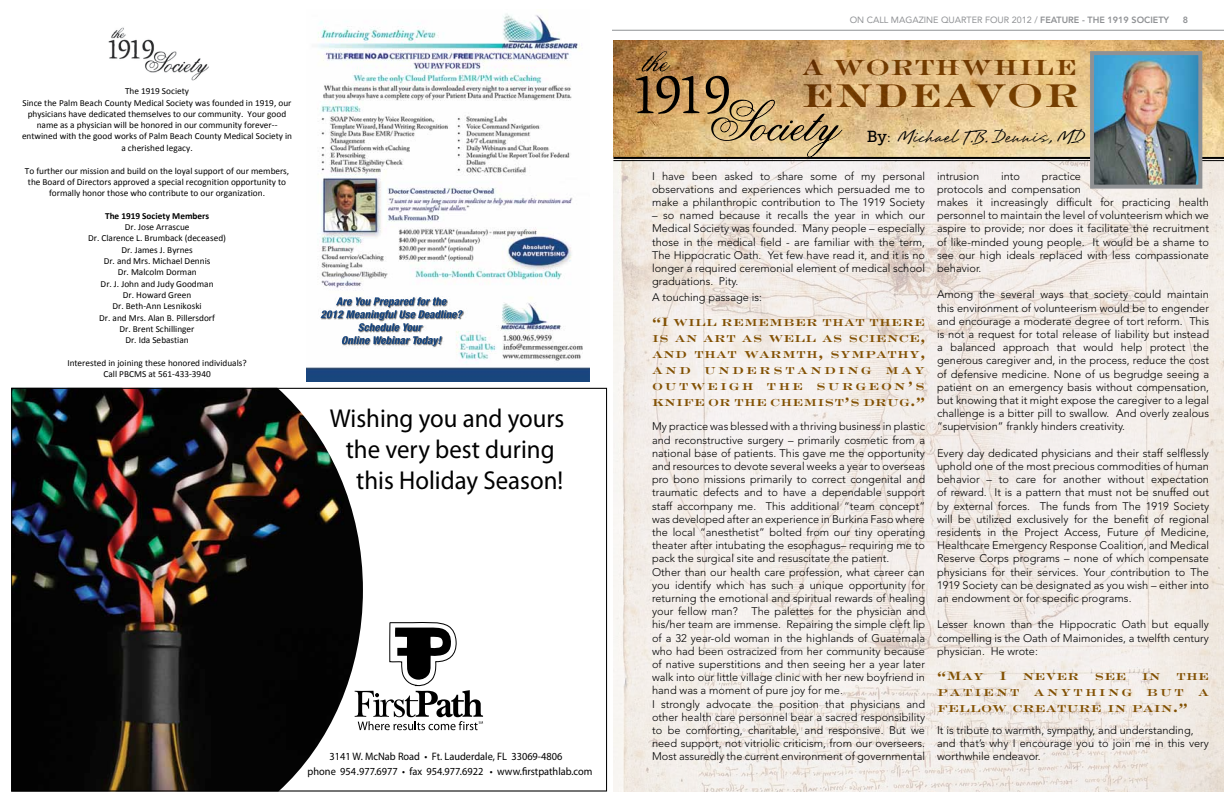
<style>
.page{position:relative;width:1224px;height:792px;background:#fff}
.page>*{position:absolute;margin:0;border:0;box-sizing:border-box;transform-origin:0 0}
.t1{font:49px "Engravers LT Std Bold Face";letter-spacing:.01em;color:#825103}
.t2{font:32.7px "Engravers LT Std Bold Face";letter-spacing:.005em;color:#825103}
.t3{font:25.9px "Myriad Pro";color:#000;scale:.96 1}
.t4{font:23px "Brisa";color:#000}
.t5{font:18px/16px "Engravers LT Std Bold Face";color:#825103;text-align:justify}
.t6{font:300 11px/13.2px "Avenir LT Std";color:#000;text-align:justify}
.t7{font:10.8px/15.1px "Myriad Pro";color:#000;scale:.96 1}
.t8{font:9.3px/11.3px "Calibri";color:#000;text-align:center}
.t9{font:700 9.3px "Calibri";color:#000}
.t10{font:9px "Avenir LT Std";color:#8f9194}
.t11{font:800 9px "Avenir LT Std";color:#8f9194}
.s1{font-weight:800}
.s2{font-family:"Museo Slab 500";font-size:16px}
.s3{font-family:"Museo Slab 500";font-size:12px}
</style>
<div class="page">
<hr style="left:612px;top:30px;width:612px;height:1px;background:#8f9194">
<img style="left:613px;top:159px;width:611px;height:633px">
<svg style="left:363px;top:622px;width:120px;height:108px"></svg>
<img style="left:13px;top:390px;width:350px;height:400px">
<img style="left:306px;top:13px;width:283px;height:369px">
<img style="left:613px;top:40px;width:611px;height:117px">
<svg style="left:636px;top:51px;width:64px;height:63px;background:#977041"></svg>
<svg style="left:706px;top:75px;width:136px;height:82px;background:#c5a572"></svg>
<hr style="left:613px;top:157px;width:611px;height:2px;background:#000">
<hr style="left:613px;top:160px;width:611px;height:1px;background:#000">
<img style="left:1095px;top:56px;width:102px;height:128px">
<div style="left:1090px;top:51px;width:112px;height:138px;border:4px solid #8f9194"></div>
<img style="left:108px;top:27px;width:101px;height:54px">
<p class="t10" style="left:850px;top:15px;width:321px">ON CALL MAGAZINE QUARTER FOUR 2012 / <span class="s1">FEATURE - THE 1919 SOCIETY</span></p>
<p class="t11" style="left:1183px;top:15px;width:7px">8</p>
<h2 class="t2" style="left:802px;top:51px;width:277px">A WORTHWHILE</h2>
<p class="t8" style="left:125px;top:86px;width:66px">The 1919 Society</p>
<h1 class="t1" style="left:802px;top:70px;width:279px">ENDEAVOR</h1>
<p class="t8" style="left:22px;top:120px;width:272px">name as a physician will be honored in our community forever-- entwined with the good works of Palm Beach County Medical Society in a cherished legacy.</p>
<p class="t8" style="left:25px;top:165px;width:266px">To further our mission and build on the loyal support of our members, the Board of Directors approved a special recognition opportunity to formally honor those who contribute to our organization.</p>
<p class="t9" style="left:105px;top:210px;width:106px">The 1919 Society Members</p>
<p class="t8" style="left:88px;top:221px;width:139px">Dr. Jose Arrascue<br>Dr. Clarence L. Brumback (deceased)<br>Dr. James J. Byrnes<br>Dr. and Mrs. Michael Dennis<br>Dr. Malcolm Dorman<br>Dr. J. John and Judy Goodman<br>Dr. Howard Green<br>Dr. Beth-Ann Lesnikoski<br>Dr. and Mrs. Alan B. Pillersdorf<br>Dr. Brent Schillinger<br>Dr. Ida Sebastian</p>
<p class="t8" style="left:67px;top:357px;width:181px">Interested in joining these honored individuals?<br>Call PBCMS at 561-433-3940</p>
<p class="t8" style="left:23px;top:97px;width:270px">Since the Palm Beach County Medical Society was founded in 1919, our physicians have dedicated themselves to our community. Your good</p>
<h3 class="t4" style="left:867px;top:125px;width:219px"><span class="s2">By</span><span class="s3">:</span> Michael T.B. Dennis, MD</h3>
<p class="t6" style="left:652px;top:169px;width:274px">I have been asked to share some of my personal observations and experiences which persuaded me to make a philanthropic contribution to The 1919 Society</p>
<p class="t6" style="left:652px;top:209px;width:275px">– so named because it recalls the year in which our Medical Society was founded. Many people – especially those in the medical field - are familiar with the term, The Hippocratic Oath. Yet few have read it, and it is no longer a required ceremonial element of medical school graduations. Pity.</p>
<p class="t6" style="left:652px;top:291px;width:111px">A touching passage is:</p>
<h3 class="t5" style="left:652px;top:314px;width:275px">“I will remember that there is an art as well as science, and that warmth, sympathy, and understanding may outweigh the surgeon’s knife or the chemist’s drug.”</h3>
<p class="t6" style="left:652px;top:420px;width:275px;text-align:left">My practice was blessed with a thriving business in plastic and reconstructive surgery – primarily cosmetic from a national base of patients. This gave me the opportunity and resources to devote several weeks a year to overseas pro bono missions primarily to correct congenital and traumatic defects and to have a dependable support staff accompany me. This additional “team concept” was developed after an experience in Burkina Faso where the local “anesthetist” bolted from our tiny operating theater after intubating the esophagus– requiring me to pack the surgical site and resuscitate the patient.<br>Other than our health care profession, what career can you identify which has such a unique opportunity for returning the emotional and spiritual rewards of healing your fellow man? The palettes for the physician and his/her team are immense. Repairing the simple cleft lip of a 32 year-old woman in the highlands of Guatemala who had been ostracized from her community because of native superstitions and then seeing her a year later walk into our little village clinic with her new boyfriend in hand was a moment of pure joy for me.<br>I strongly advocate the position that physicians and other health care personnel bear a sacred responsibility to be comforting, charitable, and responsive. But we need support, not vitriolic criticism, from our overseers.<br>Most assuredly the current environment of governmental</p>
<p class="t6" style="left:937px;top:169px;width:274px;text-align:left;text-indent:105px">practice<br>protocols and compensation<br>makes it increasingly difficult for practicing health personnel to maintain the level of volunteerism which we aspire to provide; nor does it facilitate the recruitment of like-minded young people. It would be a shame to see our high ideals replaced with less compassionate behavior.</p>
<p class="t6" style="left:937px;top:288px;width:274px">Among the several ways that society could maintain this environment of volunteerism would be to engender and encourage a moderate degree of tort reform. This is not a request for total release of liability but instead a balanced approach that would help protect the generous caregiver and, in the process, reduce the cost of defensive medicine. None of us begrudge seeing a patient on an emergency basis without compensation, but knowing that it might expose the caregiver to a legal challenge is a bitter pill to swallow. And overly zealous “supervision” frankly hinders creativity.</p>
<p class="t6" style="left:937px;top:447px;width:274px">Every day dedicated physicians and their staff selflessly uphold one of the most precious commodities of human behavior – to care for another without expectation of reward. It is a pattern that must not be snuffed out by external forces. The funds from The 1919 Society will be utilized exclusively for the benefit of regional residents in the Project Access, Future of Medicine, Healthcare Emergency Response Coalition, and Medical Reserve Corps programs – none of which compensate physicians for their services. Your contribution to The 1919 Society can be designated as you wish – either into an endowment or for specific programs.</p>
<p class="t6" style="left:937px;top:618px;width:273px">Lesser known than the Hippocratic Oath but equally compelling is the Oath of Maimonides, a twelfth century physician. He wrote:</p>
<h3 class="t5" style="left:937px;top:667px;width:274px">“May I never see in the patient anything but a fellow creature in pain.”</h3>
<p class="t6" style="left:937px;top:724px;width:273px;text-align:left">It is tribute to warmth, sympathy, and understanding, and that’s why I encourage you to join me in this very worthwhile endeavor.</p>
<p class="t6" style="left:937px;top:169px;width:44px">intrusion</p>
<p class="t6" style="left:1001px;top:169px;width:20px">into</p>
<h3 class="t3" style="left:330px;top:402px;width:246px">Wishing you and yours</h3>
<h3 class="t3" style="left:346px;top:433px;width:219px">the very best during</h3>
<h3 class="t3" style="left:356px;top:464px;width:217px">this Holiday Season!</h3>
<p class="t7" style="left:308px;top:748px;width:298px;text-indent:22px">3141 W. McNab Road • Ft. Lauderdale, FL 33069-4806 phone 954 .977.6977 • fax 954.977.6922 • www.firstpathlab.com</p>
</div>
